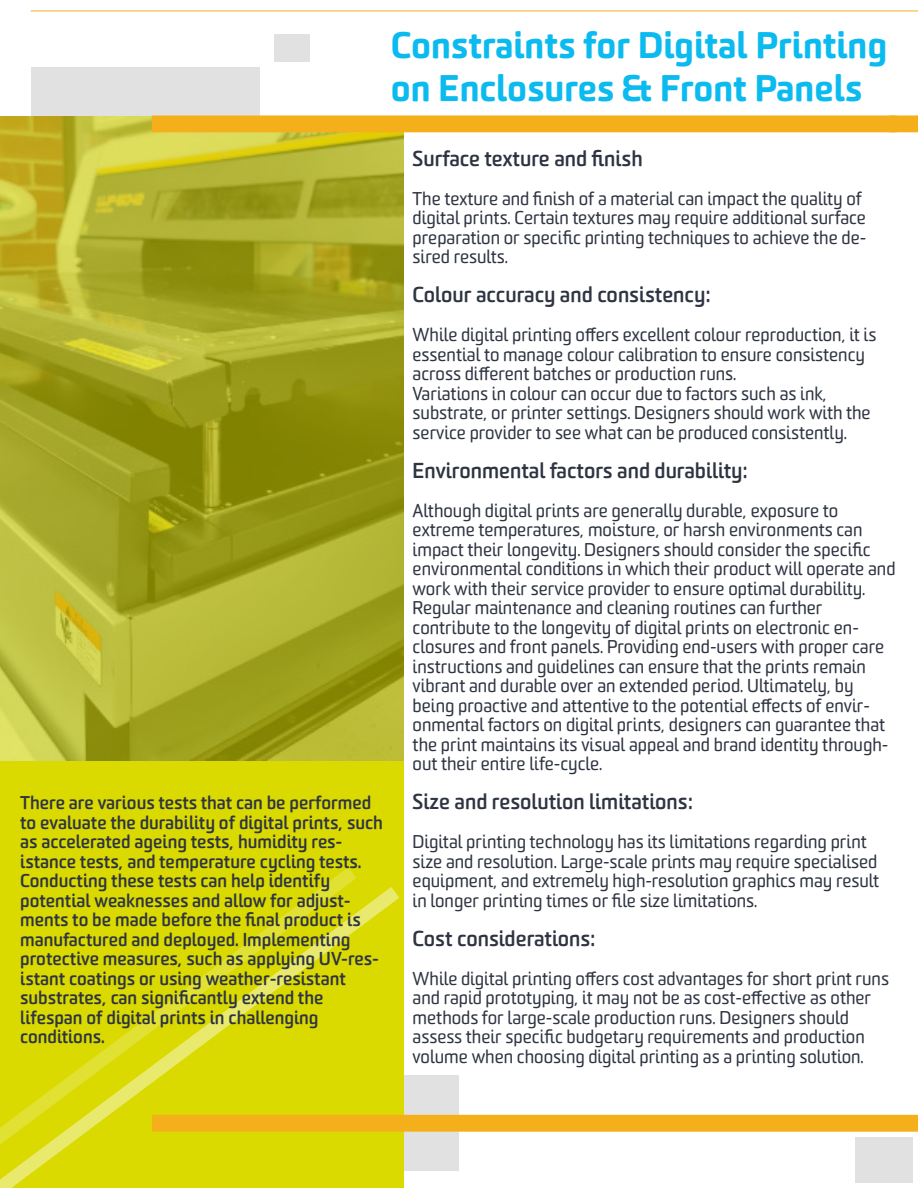
<style>
.page{position:relative;width:918px;height:1188px;background:#fff}
.page>*{position:absolute;margin:0;border:0;box-sizing:border-box;transform-origin:0 0}
.t1{font:900 36px/43.2px "Sommet Rounded";color:#0bbbef}
.t2{font:700 21px "Sommet Rounded";color:#2e3442}
.t3{font:18px/19.5px "Sommet Rounded";color:#2e3442}
.t4{font:700 18px/19.5px "Sommet Rounded";color:#2e3442}
</style>
<div class="page">
<div style="left:31px;top:67px;width:229px;height:168px;background:#e2e1e1"></div>
<div style="left:856px;top:1137px;width:57px;height:46px;background:#e2e1e1"></div>
<div style="left:352px;top:1076px;width:107px;height:95px;background:#e2e1e1"></div>
<div style="left:0;top:117px;width:404px;height:1071px;background:#dada00"></div>
<img style="left:0;top:117px;width:404px;height:643px">
<div style="left:152px;top:1115px;width:766px;height:17px;background:#f4af1b"></div>
<hr style="left:31px;top:11px;width:887px;height:1px;background:#f4af1b">
<div style="left:152px;top:115px;width:745px;height:17px;background:#f4af1b"></div>
<div style="left:275px;top:34px;width:35px;height:28px;background:#e2e1e1"></div>
<hr style="left:917px;top:0;width:1px;height:124px;background:#fff">
<svg style="left:0;top:887px;width:414px;height:301px"></svg>
<svg style="left:874px;top:1114px;width:44px;height:18px"></svg>
<svg style="left:0;top:867px;width:371px;height:294px"></svg>
<div style="left:889px;top:115px;width:29px;height:17px;background:#f4af1b"></div>
<h1 class="t1" style="left:391px;top:27px;width:498px">Constraints for Digital Printing on Enclosures &amp; Front Panels</h1>
<p class="t4" style="left:20px;top:795px;width:364px">There are various tests that can be performed to evaluate the durability of digital prints, such as accelerated ageing tests, humidity res&shy;istance tests, and temperature cycling tests.<br>Conducting these tests can help identify potential weaknesses and allow for adjust&shy;ments to be made before the final product is manufactured and deployed. Implementing protective measures, such as applying UV-res&shy;istant coatings or using weather-resistant substrates, can significantly extend the lifespan of digital prints in challenging conditions.</p>
<p class="t2" style="left:413px;top:150px;width:232px">Surface texture and finish</p>
<p class="t3" style="left:413px;top:191px;width:455px">The texture and finish of a material can impact the quality of digital prints. Certain textures may require additional surface preparation or specific printing techniques to achieve the de&shy;sired results.</p>
<p class="t2" style="left:413px;top:287px;width:300px">Colour accuracy and consistency:</p>
<p class="t3" style="left:413px;top:327px;width:465px">While digital printing offers excellent colour reproduction, it is essential to manage colour calibration to ensure consistency across different batches or production runs.<br>Variations in colour can occur due to factors such as ink, substrate, or printer settings. Designers should work with the service provider to see what can be produced consistently.</p>
<p class="t2" style="left:413px;top:462px;width:337px">Environmental factors and durability:</p>
<p class="t3" style="left:413px;top:503px;width:484px">Although digital prints are generally durable, exposure to extreme temperatures, moisture, or harsh environments can impact their longevity. Designers should consider the specific environmental conditions in which their product will operate and work with their service provider to ensure optimal durability.<br>Regular maintenance and cleaning routines can further contribute to the longevity of digital prints on electronic en&shy;closures and front panels. Providing end-users with proper care instructions and guidelines can ensure that the prints remain vibrant and durable over an extended period. Ultimately, by being proactive and attentive to the potential effects of envir&shy;onmental factors on digital prints, designers can guarantee that the print maintains its visual appeal and brand identity through&shy;out their entire life-cycle.</p>
<p class="t2" style="left:413px;top:794px;width:282px">Size and resolution limitations:</p>
<p class="t3" style="left:413px;top:834px;width:468px">Digital printing technology has its limitations regarding print size and resolution. Large-scale prints may require specialised equipment, and extremely high-resolution graphics may result in longer printing times or file size limitations.</p>
<p class="t2" style="left:413px;top:930px;width:185px">Cost considerations:</p>
<p class="t3" style="left:413px;top:971px;width:478px">While digital printing offers cost advantages for short print runs and rapid prototyping, it may not be as cost-effective as other methods for large-scale production runs. Designers should assess their specific budgetary requirements and production volume when choosing digital printing as a printing solution.</p>
</div>
